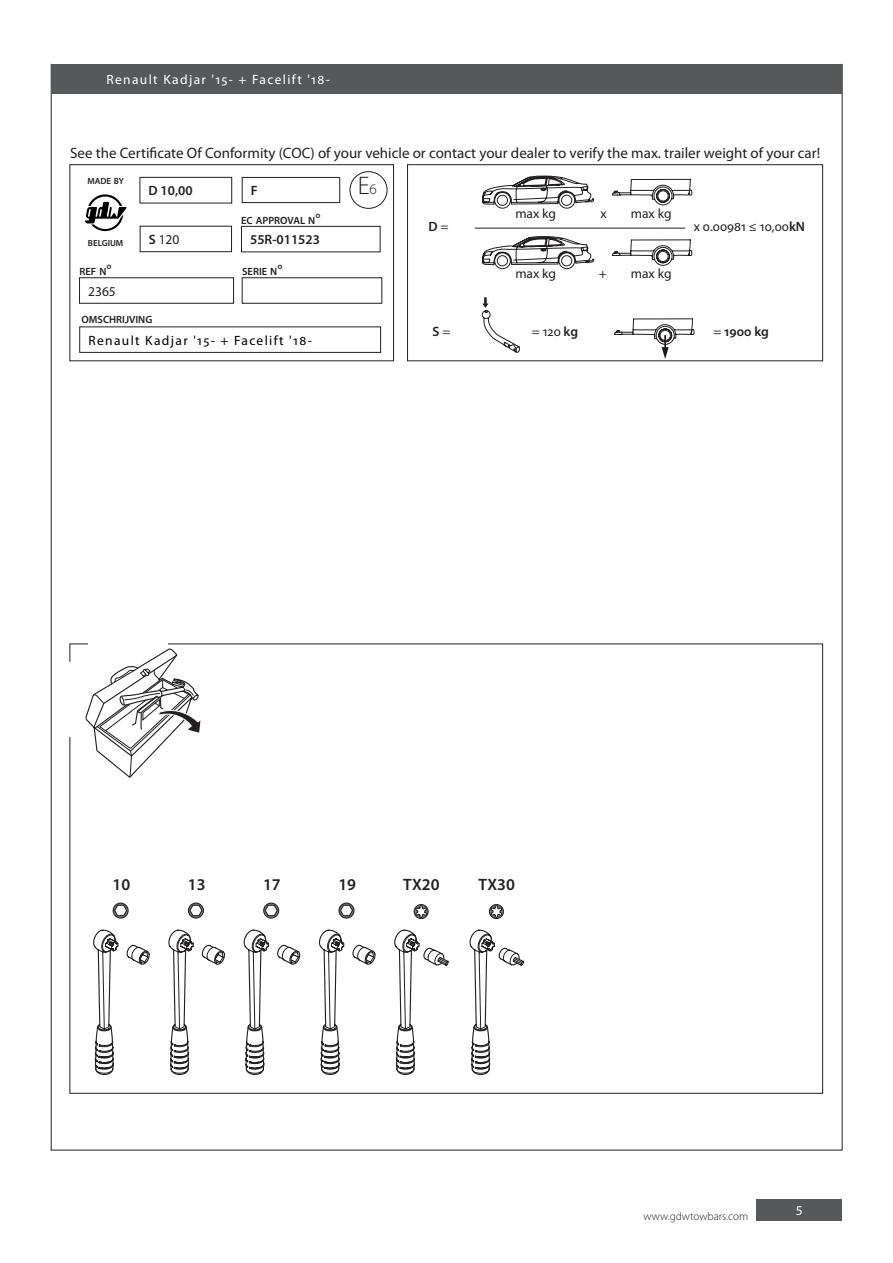
<style>
.page{position:relative;width:893px;height:1263px;background:#fff}
.page>*{position:absolute;margin:0;border:0;box-sizing:border-box;transform-origin:0 0}
.t1{font:300 25.5px "Myriad Pro";color:#231f20}
.t2{font:600 16.5px "Myriad Pro";color:#231f20}
.t3{font:15px "Myriad Pro";color:#231f20}
.t4{font:13.5px "Myriad Pro";color:#231f20}
.t5{font:13.5px "Myriad Pro";letter-spacing:.1em;color:#000}
.t6{font:600 13.5px "Myriad Pro";color:#231f20}
.Tussentitel_Links{font:13.5px "Myriad Pro";letter-spacing:.1em;color:#fff}
.t7{font:13.5px "Myriad Pro";color:#fff}
.t8{font:300 11.25px "Myriad Pro";color:#231f20}
.t9{font:600 10.5px "Myriad Pro";color:#231f20}
.t10{font:600 8.85px "Myriad Pro";color:#231f20}
.t11{font:700 5.85px "Myriad Pro";color:#231f20}
.s1{font-size:15px}
.s2{font-weight:600}
.s3{font-weight:400}
</style>
<div class="page">
<div style="left:757px;top:1199px;width:85px;height:21px;background:#57585a"></div>
<div style="left:80px;top:327px;width:301px;height:26px;border:1px solid #231f20"></div>
<div style="left:70px;top:164px;width:324px;height:197px;border:1px solid #231f20"></div>
<svg style="left:69px;top:643px;width:754px;height:451px"></svg>
<div style="left:407px;top:164px;width:416px;height:197px;border:1px solid #231f20"></div>
<div style="left:140px;top:177px;width:92px;height:26px;border:1px solid #231f20"></div>
<div style="left:241px;top:226px;width:139px;height:26px;border:1px solid #231f20"></div>
<div style="left:140px;top:226px;width:92px;height:26px;border:1px solid #231f20"></div>
<div style="left:242px;top:177px;width:98px;height:26px;border:1px solid #231f20"></div>
<svg style="left:85px;top:194px;width:42px;height:37px"></svg>
<svg style="left:482px;top:297px;width:38px;height:56px"></svg>
<hr style="left:475px;top:228px;width:210px;height:1px;background:#231f20">
<svg style="left:69px;top:643px;width:133px;height:136px"></svg>
<svg style="left:482px;top:176px;width:112px;height:33px"></svg>
<svg style="left:482px;top:236px;width:112px;height:34px"></svg>
<svg style="left:612px;top:179px;width:80px;height:27px"></svg>
<svg style="left:612px;top:239px;width:80px;height:27px"></svg>
<div style="left:51px;top:64px;width:791px;height:30px;background:#57585a"></div>
<svg style="left:349px;top:174px;width:37px;height:32px"></svg>
<div style="left:350px;top:172px;width:37px;height:36px;background:#fff;border-radius:50%"></div>
<div style="left:350px;top:171px;width:37px;height:38px;border:1px solid #231f20;border-radius:50%"></div>
<div style="left:113px;top:902px;width:16px;height:16px;border:1px solid #231f20;border-radius:50%"></div>
<svg style="left:93px;top:929px;width:57px;height:147px"></svg>
<svg style="left:113px;top:904px;width:15px;height:13px"></svg>
<div style="left:188px;top:902px;width:16px;height:16px;border:1px solid #231f20;border-radius:50%"></div>
<svg style="left:168px;top:929px;width:58px;height:147px"></svg>
<svg style="left:189px;top:904px;width:14px;height:13px"></svg>
<div style="left:263px;top:902px;width:16px;height:16px;border:1px solid #231f20;border-radius:50%"></div>
<svg style="left:243px;top:929px;width:58px;height:147px"></svg>
<svg style="left:264px;top:904px;width:14px;height:13px"></svg>
<div style="left:338px;top:902px;width:16px;height:16px;border:1px solid #231f20;border-radius:50%"></div>
<svg style="left:318px;top:929px;width:58px;height:147px"></svg>
<svg style="left:339px;top:904px;width:15px;height:13px"></svg>
<svg style="left:614px;top:318px;width:81px;height:41px"></svg>
<div style="left:489px;top:904px;width:14px;height:14px;background:#bebdbd;border-radius:50%"></div>
<div style="left:489px;top:904px;width:15px;height:15px;border:1px solid #231f20;border-radius:50%"></div>
<svg style="left:490px;top:905px;width:13px;height:13px"></svg>
<svg style="left:469px;top:929px;width:56px;height:147px"></svg>
<div style="left:414px;top:904px;width:14px;height:14px;background:#abaaaa;border-radius:50%"></div>
<div style="left:414px;top:904px;width:15px;height:15px;border:1px solid #231f20;border-radius:50%"></div>
<svg style="left:414px;top:905px;width:14px;height:13px"></svg>
<svg style="left:394px;top:929px;width:56px;height:147px"></svg>
<p class="Tussentitel_Links" style="left:106px;top:71px;width:225px">Renault Kadjar '15- + Facelift '18-</p>
<p class="t3" style="left:70px;top:144px;width:752px">See the Certificate Of Conformity (COC) of your vehicle or contact your dealer to verify the max. trailer weight of your car!</p>
<p class="t11" style="left:779px;top:146px;width:25px">EC/94/20</p>
<p class="t10" style="left:88px;top:176px;width:38px">MADE BY</p>
<p class="t10" style="left:88px;top:238px;width:37px">BELGIUM</p>
<p class="t6" style="left:149px;top:182px;width:46px">D 10,00</p>
<p class="t1" style="left:358px;top:171px;width:21px">E<span class="s1">6</span></p>
<p class="t6" style="left:251px;top:182px;width:8px">F</p>
<p class="t6" style="left:360px;top:182px;width:16px">e6</p>
<p class="t9" style="left:241px;top:213px;width:81px">EC APPROVAL N<span class="s1">°</span></p>
<p class="t4" style="left:149px;top:231px;width:32px"><span class="s2">S</span> 120</p>
<p class="t6" style="left:250px;top:231px;width:71px">55R-011523</p>
<p class="t9" style="left:80px;top:265px;width:34px">REF N<span class="s1">°</span></p>
<p class="t9" style="left:242px;top:265px;width:42px">SERIE N<span class="s1">°</span></p>
<p class="t4" style="left:88px;top:283px;width:29px">2365</p>
<p class="t9" style="left:82px;top:313px;width:72px">OMSCHRIJVING</p>
<p class="t5" style="left:88px;top:332px;width:225px">Renault Kadjar '15- + Facelift '18-</p>
<p class="t6" style="left:429px;top:218px;width:22px">D <span class="s3">=</span></p>
<p class="t4" style="left:515px;top:205px;width:42px">max kg</p>
<p class="t4" style="left:601px;top:205px;width:8px">x</p>
<p class="t4" style="left:631px;top:205px;width:42px">max kg</p>
<p class="t4" style="left:515px;top:265px;width:42px">max kg</p>
<p class="t4" style="left:599px;top:265px;width:10px">+</p>
<p class="t4" style="left:631px;top:265px;width:42px">max kg</p>
<p class="t4" style="left:694px;top:218px;width:113px">x 0.00981 ≤ 10,00<span class="s2">kN</span></p>
<p class="t6" style="left:433px;top:323px;width:19px">S <span class="s3">=</span></p>
<p class="t4" style="left:532px;top:323px;width:48px">= 120 <span class="s2">kg</span></p>
<p class="t6" style="left:713px;top:323px;width:57px"><span class="s3">=</span> 1900 kg</p>
<p class="t2" style="left:113px;top:874px;width:19px">10</p>
<p class="t2" style="left:188px;top:874px;width:19px">13</p>
<p class="t2" style="left:263px;top:874px;width:19px">17</p>
<p class="t2" style="left:338px;top:874px;width:19px">19</p>
<p class="t2" style="left:403px;top:874px;width:38px">TX20</p>
<p class="t2" style="left:478px;top:874px;width:38px">TX30</p>
<p class="t8" style="left:644px;top:1210px;width:106px">www.gdwtowbars.com</p>
<p class="t7" style="left:796px;top:1202px;width:8px">5</p>
</div>
